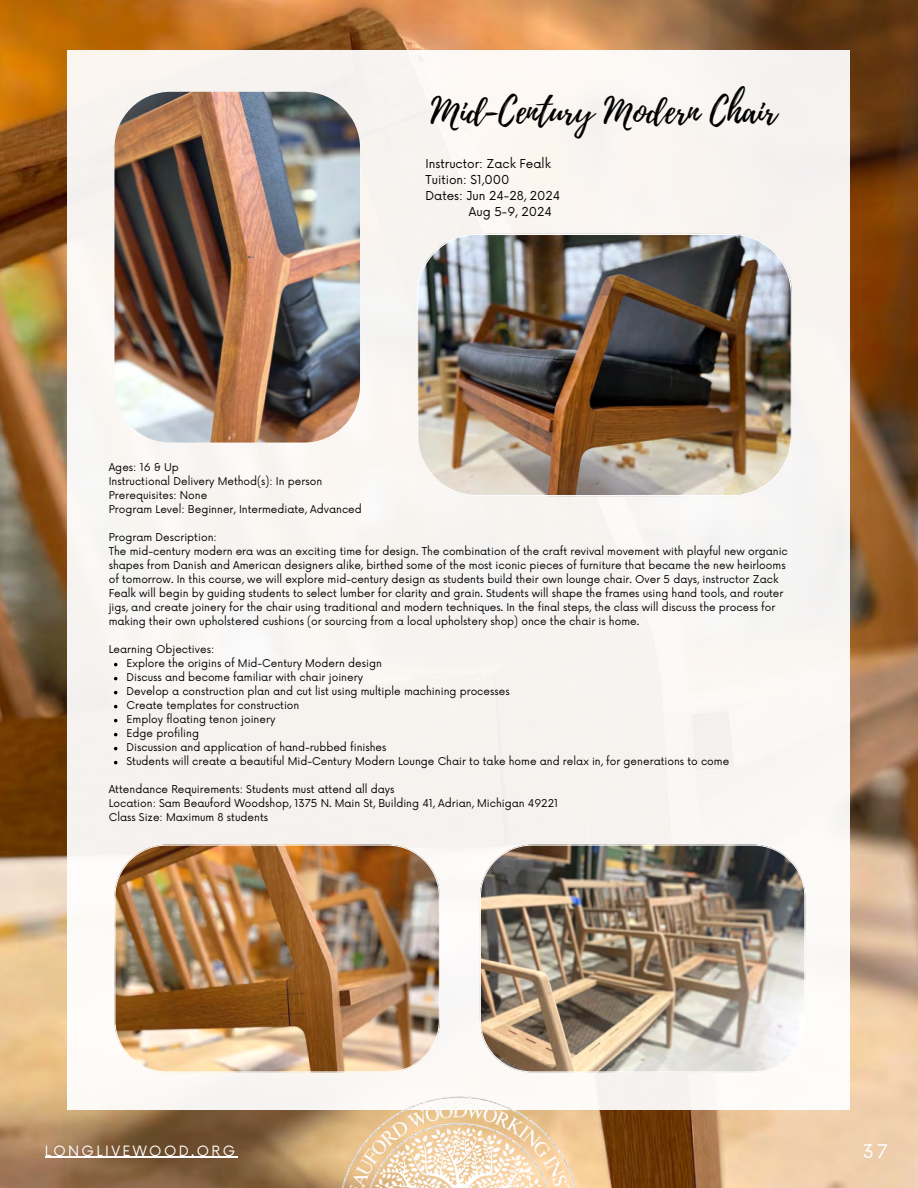
<style>
.page{position:relative;width:918px;height:1188px;background:#fff}
.page>*{position:absolute;margin:0;border:0;box-sizing:border-box;transform-origin:0 0}
.t1{font:35.25px "Playlist Script";color:#000}
.t2{font:18.3px "Now";color:#fff}
.t3{font:13.8px "Now";letter-spacing:.17em;color:#fff}
.t4{font:12px "Now";color:#000}
.t5{font:10.5px/14px "Now";color:#000}
</style>
<div class="page">
<img style="left:0;top:0;width:918px;height:1188px">
<div style="left:68px;top:51px;width:782px;height:1059px;background:#f7f4f1"></div>
<img style="left:417px;top:234px;width:375px;height:262px">
<img style="left:331px;top:1096px;width:256px;height:92px">
<img style="left:114px;top:845px;width:326px;height:227px">
<img style="left:114px;top:92px;width:246px;height:351px;border-radius:56px">
<img style="left:480px;top:845px;width:325px;height:227px">
<hr style="left:45px;top:1157px;width:193px;height:1px;background:#fff">
<p class="t1" style="left:431px;top:86px;width:347px">Mid-Century Modern Chair</p>
<p class="t4" style="left:426px;top:157px;width:127px">Instructor: Zack Fealk</p>
<p class="t4" style="left:426px;top:173px;width:85px">Tuition: $1,000</p>
<p class="t4" style="left:426px;top:189px;width:136px">Dates: Jun 24-28, 2024</p>
<p class="t4" style="left:469px;top:205px;width:85px">Aug 5-9, 2024</p>
<p class="t5" style="left:109px;top:461px;width:72px">Ages: 16 &amp; Up</p>
<p class="t5" style="left:109px;top:475px;width:215px">Instructional Delivery Method(s): In person</p>
<p class="t5" style="left:109px;top:489px;width:100px">Prerequisites: None</p>
<p class="t5" style="left:109px;top:503px;width:255px">Program Level: Beginner, Intermediate, Advanced</p>
<p class="t5" style="left:109px;top:531px;width:110px">Program Description:</p>
<p class="t5" style="left:109px;top:545px;width:681px">The mid-century modern era was an exciting time for design. The combination of the craft revival movement with playful new organic shapes from Danish and American designers alike, birthed some of the most iconic pieces of furniture that became the new heirlooms of tomorrow. In this course, we will explore mid-century design as students build their own lounge chair. Over 5 days, instructor Zack Fealk will begin by guiding students to select lumber for clarity and grain. Students will shape the frames using hand tools, and router jigs, and create joinery for the chair using traditional and modern techniques. In the final steps, the class will discuss the process for making their own upholstered cushions (or sourcing from a local upholstery shop) once the chair is home.</p>
<p class="t5" style="left:109px;top:643px;width:107px">Learning Objectives:</p>
<p class="t5" style="left:127px;top:657px;width:257px">Explore the origins of Mid-Century Modern design</p>
<p class="t5" style="left:127px;top:671px;width:238px">Discuss and become familiar with chair joinery</p>
<p class="t5" style="left:127px;top:685px;width:385px">Develop a construction plan and cut list using multiple machining processes</p>
<p class="t5" style="left:127px;top:699px;width:174px">Create templates for construction</p>
<p class="t5" style="left:127px;top:713px;width:150px">Employ floating tenon joinery</p>
<p class="t5" style="left:127px;top:727px;width:74px">Edge profiling</p>
<p class="t5" style="left:127px;top:741px;width:262px">Discussion and application of hand-rubbed finishes</p>
<p class="t5" style="left:127px;top:755px;width:604px">Students will create a beautiful Mid-Century Modern Lounge Chair to take home and relax in, for generations to come</p>
<p class="t5" style="left:109px;top:783px;width:287px">Attendance Requirements: Students must attend all days</p>
<p class="t5" style="left:109px;top:797px;width:451px">Location: Sam Beauford Woodshop, 1375 N. Main St, Building 41, Adrian, Michigan 49221</p>
<p class="t5" style="left:109px;top:811px;width:161px">Class Size: Maximum 8 students</p>
<p class="t3" style="left:45px;top:1143px;width:192px">LONGLIVEWOOD.ORG</p>
<p class="t2" style="left:863px;top:1141px;width:27px">37</p>
</div>
